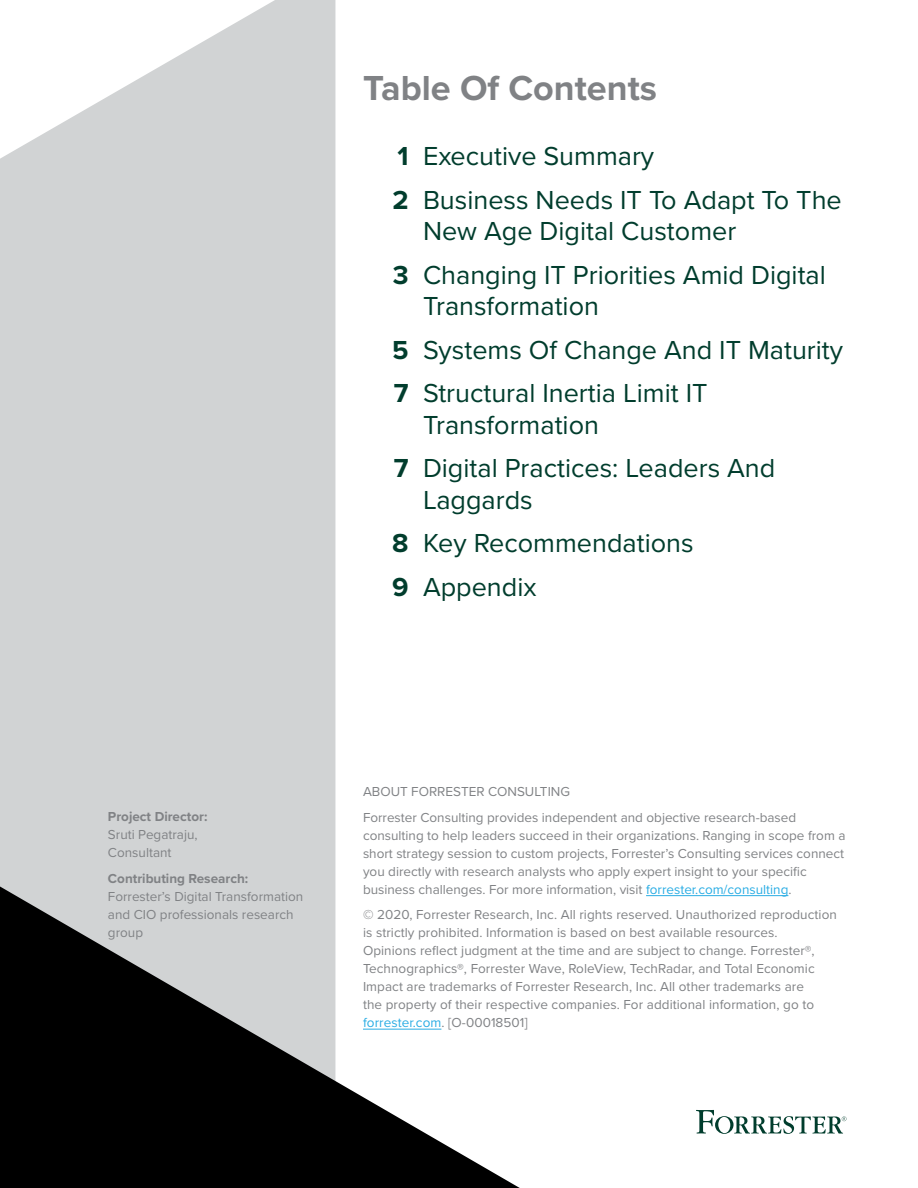
<style>
.page{position:relative;width:918px;height:1188px;background:#fff}
.page>*{position:absolute;margin:0;border:0;box-sizing:border-box;transform-origin:0 0}
.t1{font:700 36px "Proxima Nova";color:#808285}
.t2{font:27px/43.5px "Proxima Nova";color:#013d2d}
.t3{font:700 27px/43.5px "Proxima Nova";color:#013d2d}
.t4{font:13.5px/18px "Proxima Nova";color:#808285}
.t5{font:700 13.5px "Proxima Nova";color:#808285}
.s1{color:#2aade4}
</style>
<div class="page">
<svg style="left:0;top:0;width:335px;height:886px;background:#d4d6d7"></svg>
<svg style="left:0;top:886px;width:520px;height:302px;fill:#000"></svg>
<svg style="left:696px;top:1110px;width:150px;height:24px"></svg>
<hr style="left:646px;top:895px;width:142px;height:1px;background:#2aade4">
<hr style="left:363px;top:1029px;width:78px;height:1px;background:#2aade4">
<h1 class="t1" style="left:363px;top:62px;width:296px">Table Of Contents</h1>
<h2 class="t3" style="left:392px;top:134px;width:18px">1<br>2</h2>
<h2 class="t3" style="left:393px;top:253px;width:17px">3</h2>
<h2 class="t3" style="left:392px;top:328px;width:18px">5<br>7</h2>
<h2 class="t3" style="left:394px;top:446px;width:16px">7</h2>
<h2 class="t3" style="left:392px;top:521px;width:18px">8<br>9</h2>
<h2 class="t2" style="left:423px;top:133px;width:420px">Executive Summary<br>Business Needs IT To Adapt To The</h2>
<h2 class="t2" style="left:423px;top:208px;width:404px">New Age Digital Customer<br>Changing IT Priorities Amid Digital</h2>
<h2 class="t2" style="left:423px;top:283px;width:422px">Transformation<br>Systems Of Change And IT Maturity<br>Structural Inertia Limit IT</h2>
<h2 class="t2" style="left:423px;top:402px;width:354px">Transformation<br>Digital Practices: Leaders And</h2>
<h2 class="t2" style="left:423px;top:477px;width:272px">Laggards<br>Key Recommendations<br>Appendix</h2>
<p class="t5" style="left:108px;top:807px;width:101px">Project Director:</p>
<p class="t4" style="left:108px;top:825px;width:91px">Sruti Pegatraju,<br>Consultant</p>
<p class="t5" style="left:108px;top:868px;width:142px">Contributing Research:</p>
<p class="t4" style="left:108px;top:886px;width:197px">Forrester’s Digital Transformation and CIO professionals research group</p>
<p class="t4" style="left:363px;top:778px;width:435px;line-height:25.5px">ABOUT FORRESTER CONSULTING<br>Forrester Consulting provides independent and objective research-based</p>
<p class="t4" style="left:363px;top:825px;width:484px">consulting to help leaders succeed in their organizations. Ranging in scope from a short strategy session to custom projects, Forrester’s Consulting services connect you directly with research analysts who apply expert insight to your specific business challenges. For more information, visit <span class="s1">forrester.com/consulting</span>.</p>
<p class="t4" style="left:363px;top:905px;width:475px">© 2020, Forrester Research, Inc. All rights reserved. Unauthorized reproduction is strictly prohibited. Information is based on best available resources.<br>Opinions reflect judgment at the time and are subject to change. Forrester®, Technographics®, Forrester Wave, RoleView, TechRadar, and Total Economic Impact are trademarks of Forrester Research, Inc. All other trademarks are<br>the property of their respective companies. For additional information, go to <span class="s1">forrester.com</span>. [O-00018501]</p>
</div>
